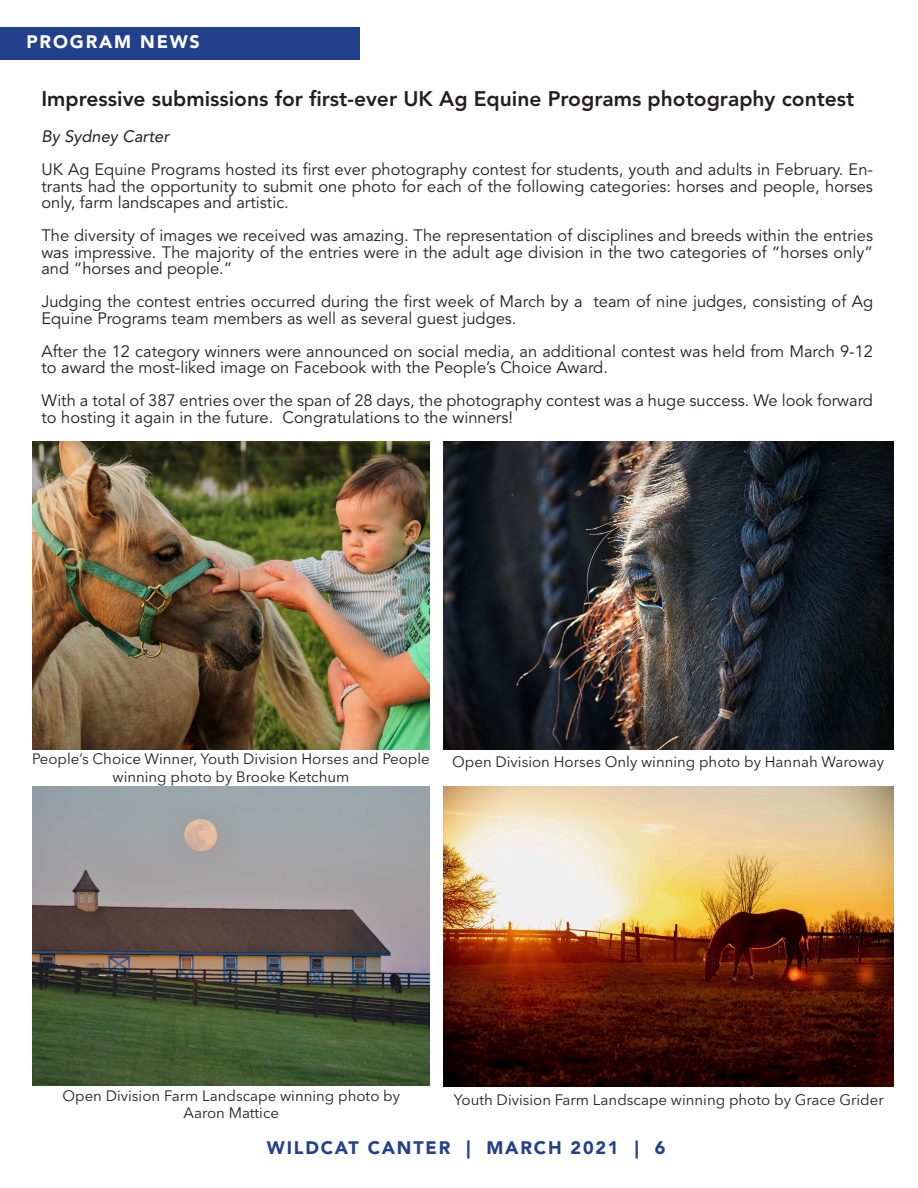
<style>
.page{position:relative;width:918px;height:1188px;background:#fff}
.page>*{position:absolute;margin:0;border:0;box-sizing:border-box;transform-origin:0 0}
.t1{font:800 21px "Avenir LT Std";color:#231f20}
.t2{font:900 18px "Avenir LT Std";letter-spacing:.1em;color:#22408b}
.t3{font:900 18px "Avenir LT Std";letter-spacing:.1em;color:#fff}
.t4{font:16.5px/16.5px "Avenir LT Std";color:#231f20}
.t5{font:italic 16.5px "Avenir LT Std";color:#231f20}
.t6{font:15px/18px "Avenir Next LT Pro";color:#231f20;text-align:center}
</style>
<div class="page">
<div style="left:0;top:27px;width:360px;height:32px;background:#22408b"></div>
<img style="left:32px;top:441px;width:398px;height:308px">
<img style="left:443px;top:441px;width:450px;height:308px">
<img style="left:32px;top:787px;width:398px;height:298px">
<img style="left:443px;top:787px;width:450px;height:300px">
<p class="t3" style="left:26px;top:31px;width:175px">PROGRAM NEWS</p>
<p class="t1" style="left:41px;top:86px;width:815px">Impressive submissions for first-ever UK Ag Equine Programs photography contest</p>
<p class="t5" style="left:41px;top:127px;width:129px">By Sydney Carter</p>
<p class="t4" style="left:41px;top:162px;width:833px;text-align:justify">UK Ag Equine Programs hosted its first ever photography contest for students, youth and adults in February. En&shy;trants had the opportunity to submit one photo for each of the following categories: horses and people, horses only, farm landscapes and artistic.</p>
<p class="t4" style="left:41px;top:228px;width:833px;text-align:justify">The diversity of images we received was amazing. The representation of disciplines and breeds within the entries was impressive. The majority of the entries were in the adult age division in the two categories of “horses only” and “horses and people.”</p>
<p class="t4" style="left:41px;top:294px;width:833px">Judging the contest entries occurred during the first week of March by a team of nine judges, consisting of Ag<br>Equine Programs team members as well as several guest judges.</p>
<p class="t4" style="left:41px;top:343px;width:833px">After the 12 category winners were announced on social media, an additional contest was held from March 9-12 to award the most-liked image on Facebook with the People’s Choice Award.</p>
<p class="t4" style="left:41px;top:393px;width:833px">With a total of 387 entries over the span of 28 days, the photography contest was a huge success. We look forward to hosting it again in the future. Congratulations to the winners!</p>
<p class="t6" style="left:32px;top:750px;width:399px">People’s Choice Winner, Youth Division Horses and People winning photo by Brooke Ketchum</p>
<p class="t6" style="left:452px;top:753px;width:434px">Open Division Horses Only winning photo by Hannah Waroway</p>
<p class="t6" style="left:62px;top:1087px;width:339px">Open Division Farm Landscape winning photo by</p>
<p class="t6" style="left:184px;top:1103px;width:97px">Aaron Mattice</p>
<p class="t6" style="left:454px;top:1090px;width:432px">Youth Division Farm Landscape winning photo by Grace Grider</p>
<p class="t2" style="left:267px;top:1136px;width:400px">WILDCAT CANTER | MARCH 2021 | 6</p>
</div>
